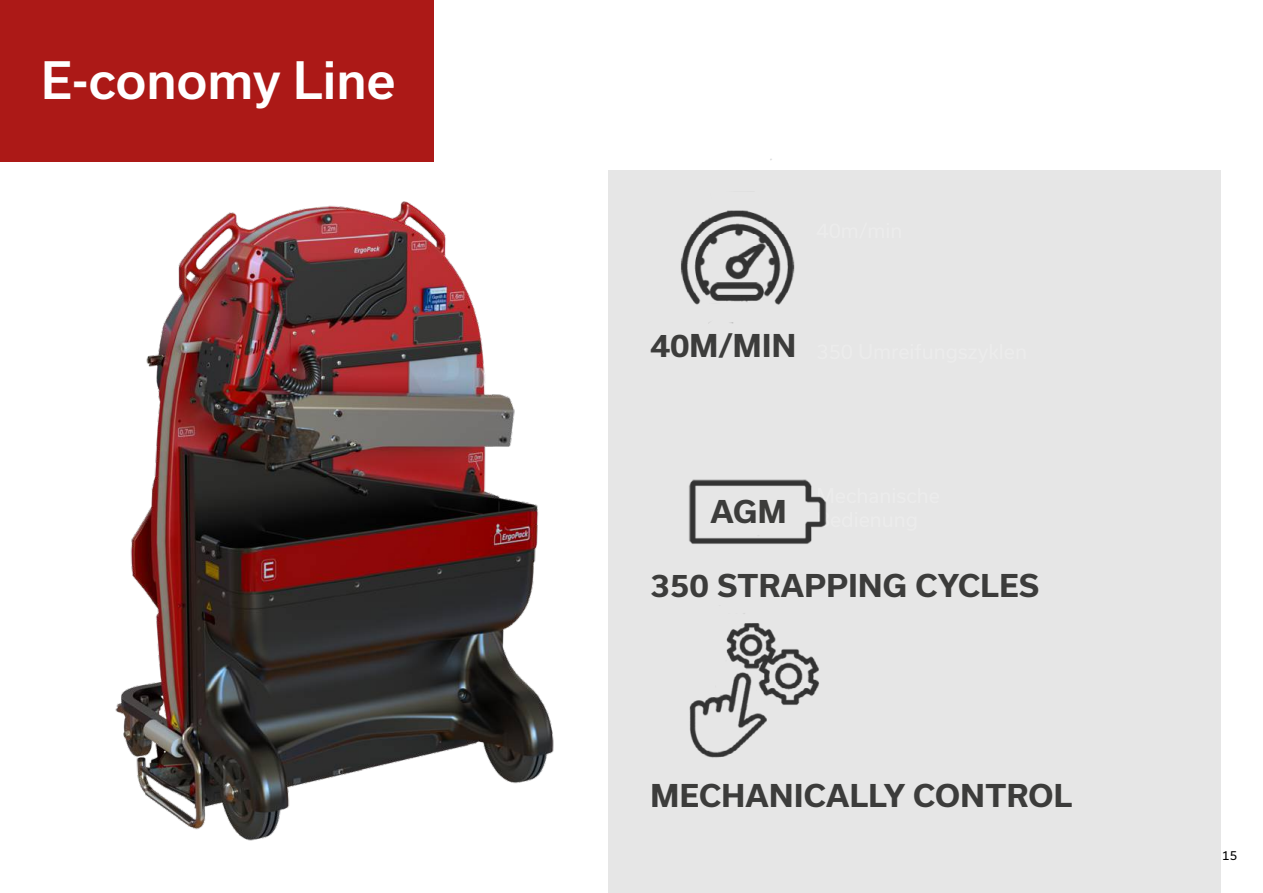
<style>
.page{position:relative;width:1263px;height:893px;background:#fff}
.page>*{position:absolute;margin:0;border:0;box-sizing:border-box;transform-origin:0 0}
.t1{font:500 49.2px "Usual";color:#fff}
.t2{font:700 30px "Usual";letter-spacing:.015em;color:#3c3c3b}
.t3{font:12px "Usual";color:#000}
</style>
<div class="page">
<div style="left:608px;top:170px;width:612px;height:723px;background:#e6e6e6"></div>
<img style="left:115px;top:201px;width:439px;height:640px">
<img style="left:689px;top:613px;width:130px;height:145px">
<div style="left:0;top:0;width:434px;height:162px;background:#ac1917"></div>
<img style="left:689px;top:479px;width:138px;height:65px">
<img style="left:680px;top:159px;width:115px;height:165px">
<h1 class="t1" style="left:41px;top:52px;width:356px">E-conomy Line</h1>
<p class="t2" style="left:651px;top:329px;width:147px">40M/MIN</p>
<p class="t2" style="left:710px;top:494px;width:78px">AGM</p>
<p class="t2" style="left:651px;top:569px;width:390px">350 STRAPPING CYCLES</p>
<p class="t2" style="left:651px;top:779px;width:423px">MECHANICALLY CONTROL</p>
<p class="t3" style="left:1222px;top:848px;width:16px">15</p>
</div>
